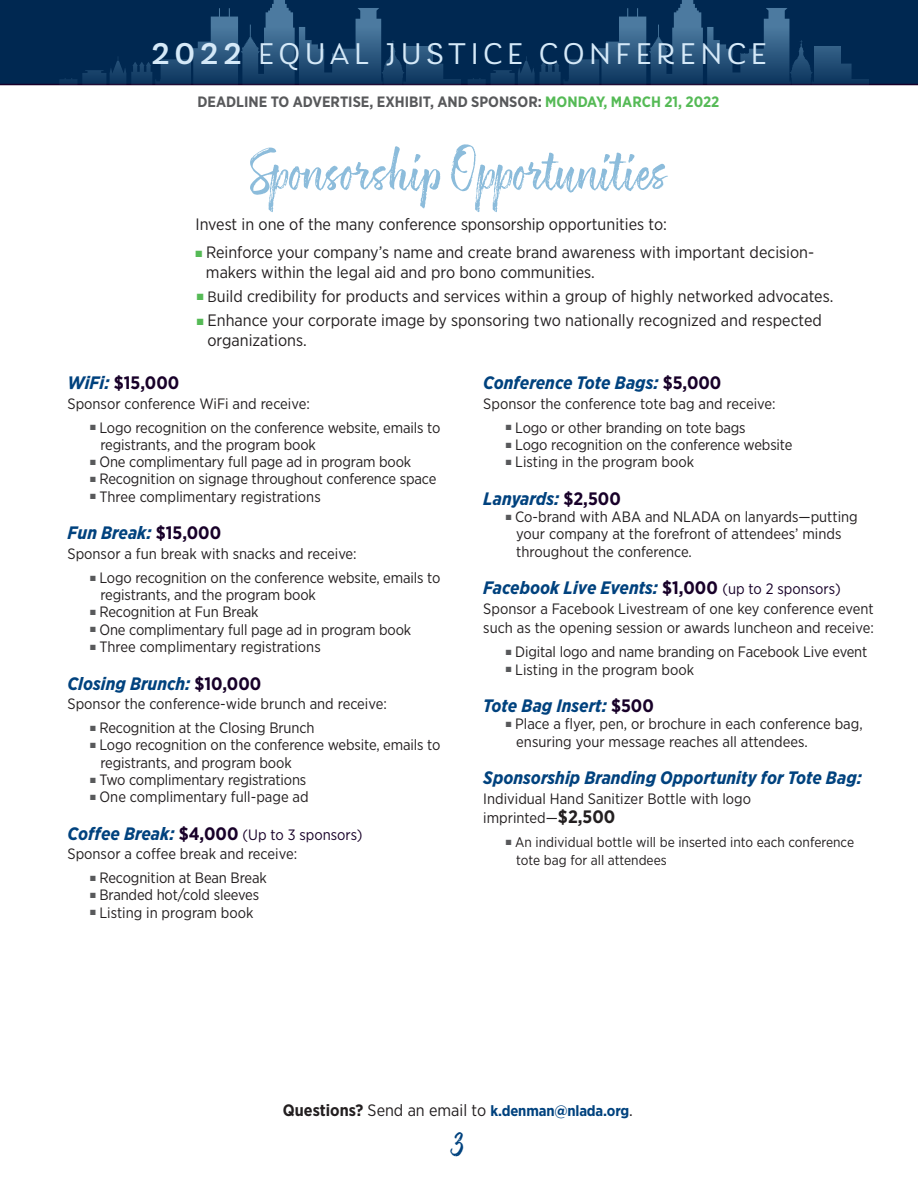
<style>
.page{position:relative;width:918px;height:1188px;background:#fff}
.page>*{position:absolute;margin:0;border:0;box-sizing:border-box;transform-origin:0 0}
.t1{font:52.5px "ATS Script";letter-spacing:-.005em;color:#8cbcdb}
.t2{font:36px "ATS Script";color:#00427e}
.t3{font:31.5px "Laca";letter-spacing:.15em;color:#d5e9f8}
.t4{font:italic 700 18px "Gotham Narrow";color:#00427e}
.t5{font:700 18px "Gotham Narrow";color:#180029}
.t6{font:16.5px/19.5px "Gotham Narrow";color:#231f20}
.t7{font:15px/17.2px "Gotham Narrow";letter-spacing:-.01em;color:#231f20}
.t8{font:700 15px "Gotham Narrow";color:#58595b}
.t9{font:700 15px "Gotham Narrow";letter-spacing:-.01em;color:#00427e}
.t10{font:13.8px/17.2px "Gotham Narrow";color:#231f20}
.s1{font-weight:500}
.s2{color:#55ba56}
.s3{font-size:15px}
.s4{font-style:italic;color:#00427e}
.s5{color:#58595b}
.s6{font-style:normal;color:#180029}
.s7{font-weight:700;font-style:italic;font-size:18px;color:#00427e}
.s8{font-weight:700;font-size:18px;color:#180029}
.s9{color:#180029}
.s10{font-weight:400;font-style:normal;font-size:15px;color:#180029}
.s11{font-weight:700;font-size:18px}
.s12{font-size:16.5px;color:#231f20}
.s13{font-weight:400;font-size:16.5px;color:#231f20}
</style>
<div class="page">
<div style="left:0;top:0;width:918px;height:85px;background:#002851"></div>
<svg style="left:823px;top:46px;width:18px;height:40px"></svg>
<svg style="left:855px;top:79px;width:14px;height:7px"></svg>
<svg style="left:833px;top:64px;width:22px;height:22px"></svg>
<svg style="left:461px;top:0;width:362px;height:86px;background:#123a62"></svg>
<svg style="left:415px;top:46px;width:17px;height:40px"></svg>
<svg style="left:446px;top:79px;width:15px;height:7px"></svg>
<svg style="left:425px;top:64px;width:21px;height:22px"></svg>
<svg style="left:53px;top:0;width:362px;height:86px;background:#123a62"></svg>
<h3 class="t3" style="left:151px;top:36px;width:617px"><span class="s1">2022</span> EQUAL JUSTICE CONFERENCE</h3>
<p class="t8" style="left:197px;top:92px;width:524px">DEADLINE TO ADVERTISE, EXHIBIT, AND SPONSOR: <span class="s2">MONDAY, MARCH 21, 2022</span></p>
<h1 class="t1" style="left:250px;top:141px;width:420px">Sponsorship Opportunities</h1>
<p class="t6" style="left:195px;top:214px;width:473px">Invest in one of the many conference sponsorship opportunities to:</p>
<p class="t6" style="left:206px;top:242px;width:610px;text-indent:-11px"><span class="s2">■</span> Reinforce your company’s name and create brand awareness with important decision&shy;makers within the legal aid and pro bono communities.</p>
<p class="t6" style="left:197px;top:286px;width:638px"><span class="s2">■</span> <span class="s3">B</span>uild credibility for products and services within a group of highly networked advocates.</p>
<p class="t6" style="left:207px;top:310px;width:616px;text-indent:-11px"><span class="s2">■</span> Enhance your corporate image by sponsoring two nationally recognized and respected organizations.</p>
<p class="t5" style="left:68px;top:371px;width:113px"><span class="s4">WiFi:</span> $15,000</p>
<p class="t7" style="left:68px;top:394px;width:244px">Sponsor conference WiFi and receive:</p>
<p class="t7" style="left:101px;top:418px;width:341px;text-indent:-11px"><span class="s5">■</span> Logo recognition on the conference website, emails to registrants, and the program book</p>
<p class="t7" style="left:90px;top:453px;width:323px"><span class="s5">■</span> One complimentary full page ad in program book</p>
<p class="t7" style="left:90px;top:470px;width:348px"><span class="s5">■</span> Recognition on signage throughout conference space</p>
<p class="t7" style="left:90px;top:487px;width:232px"><span class="s5">■</span> Three complimentary registrations</p>
<p class="t4" style="left:68px;top:521px;width:155px">Fun Break: <span class="s6">$15,000</span></p>
<p class="t7" style="left:68px;top:545px;width:291px">Sponsor a fun break with snacks and receive:</p>
<p class="t7" style="left:101px;top:569px;width:341px;text-indent:-11px"><span class="s5">■</span> Logo recognition on the conference website, emails to registrants, and the program book</p>
<p class="t7" style="left:90px;top:603px;width:170px"><span class="s5">■</span> Recognition at Fun Break</p>
<p class="t7" style="left:90px;top:620px;width:323px"><span class="s5">■</span> One complimentary full page ad in program book</p>
<p class="t7" style="left:90px;top:638px;width:232px"><span class="s5">■</span> Three complimentary registrations</p>
<p class="t4" style="left:68px;top:672px;width:195px">Closing Brunch: <span class="s6">$10,000</span></p>
<p class="t7" style="left:68px;top:695px;width:321px">Sponsor the conference-wide brunch and receive:</p>
<p class="t7" style="left:90px;top:719px;width:226px"><span class="s5">■</span> Recognition at the Closing Brunch</p>
<p class="t7" style="left:101px;top:736px;width:341px;text-indent:-11px"><span class="s5">■</span> Logo recognition on the conference website, emails to registrants, and program book</p>
<p class="t7" style="left:90px;top:771px;width:218px"><span class="s5">■</span> Two complimentary registrations</p>
<p class="t7" style="left:90px;top:788px;width:220px"><span class="s5">■</span> One complimentary full-page ad</p>
<p class="t7" style="left:68px;top:824px;width:297px;line-height:19.5px"><span class="s7">Coffee Break:</span> <span class="s8">$4,000</span> <span class="s9">(Up to 3 sponsors)<br></span>Sponsor a coffee break and receive:</p>
<p class="t7" style="left:90px;top:869px;width:178px"><span class="s5">■</span> Recognition at Bean Break</p>
<p class="t7" style="left:90px;top:886px;width:171px"><span class="s5">■</span> Branded hot/cold sleeves</p>
<p class="t7" style="left:90px;top:904px;width:165px"><span class="s5">■</span> Listing in program book</p>
<p class="t4" style="left:483px;top:371px;width:240px">Conference Tote Bags: <span class="s6">$5,000</span></p>
<p class="t7" style="left:483px;top:394px;width:294px">Sponsor the conference tote bag and receive:</p>
<p class="t7" style="left:506px;top:418px;width:241px"><span class="s5">■</span> Logo or other branding on tote bags</p>
<p class="t7" style="left:506px;top:436px;width:288px"><span class="s5">■</span> Logo recognition on the conference website</p>
<p class="t7" style="left:506px;top:453px;width:190px"><span class="s5">■</span> Listing in the program book</p>
<p class="t4" style="left:483px;top:487px;width:139px">Lanyards: <span class="s6">$2,500</span></p>
<p class="t7" style="left:516px;top:508px;width:343px;text-indent:-11px"><span class="s5">■</span> Co-brand with ABA and NLADA on lanyards—putting your company at the forefront of attendees’ minds throughout the conference.</p>
<p class="t4" style="left:483px;top:576px;width:359px">Facebook Live Events: <span class="s6">$1,000</span> <span class="s10">(up to 2 sponsors)</span></p>
<p class="t7" style="left:483px;top:598px;width:392px;line-height:19.5px">Sponsor a Facebook Livestream of one key conference event such as the opening session or awards luncheon and receive:</p>
<p class="t7" style="left:506px;top:643px;width:363px"><span class="s5">■</span> Digital logo and name branding on Facebook Live event</p>
<p class="t7" style="left:506px;top:660px;width:190px"><span class="s5">■</span> Listing in the program book</p>
<p class="t4" style="left:483px;top:694px;width:172px">Tote Bag Insert: <span class="s6">$500</span></p>
<p class="t7" style="left:516px;top:715px;width:348px;text-indent:-11px"><span class="s5">■</span> Place a flyer, pen, or brochure in each conference bag, ensuring your message reaches all attendees.</p>
<p class="t4" style="left:483px;top:766px;width:380px">Sponsorship Branding Opportunity for Tote Bag:</p>
<p class="t7" style="left:483px;top:789px;width:269px;line-height:19.5px">Individual Hand Sanitizer Bottle with logo imprinted—<span class="s11">$2,500</span></p>
<p class="t10" style="left:516px;top:834px;width:339px;text-indent:-10px"><sup>■</sup> An individual bottle will be inserted into each conference tote bag for all attendees</p>
<p class="t9" style="left:283px;top:1101px;width:351px"><span class="s12">Questions?</span> <span class="s13">Send an email to</span> k.denman@nlada.org<span class="s13">.</span></p>
<h2 class="t2" style="left:450px;top:1122px;width:19px">3</h2>
</div>
